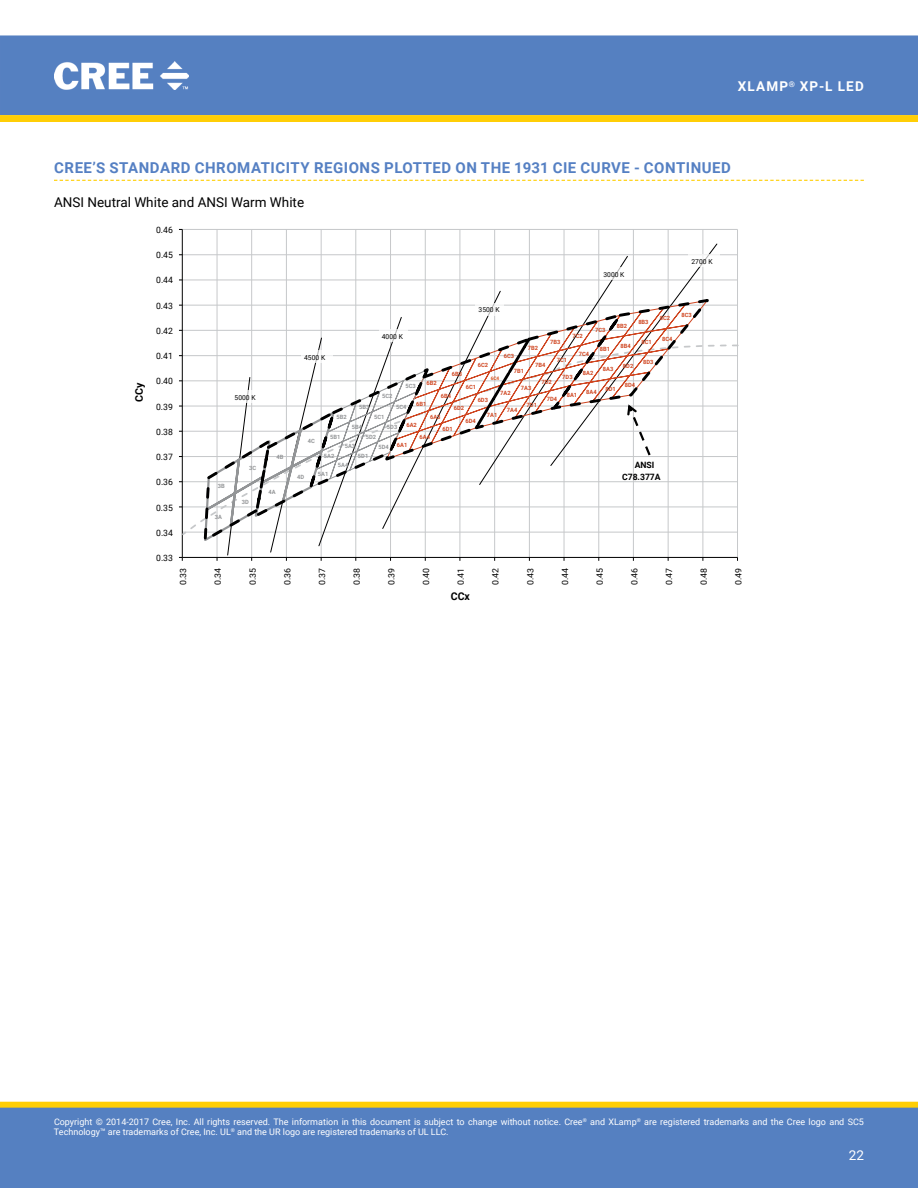
<style>
.page{position:relative;width:918px;height:1188px;background:#fff}
.page>*{position:absolute;margin:0;border:0;box-sizing:border-box;transform-origin:0 0}
.t1{font:700 15px "Roboto";letter-spacing:.035em;color:#5580c3}
.t2{font:13.5px "Roboto";color:#000}
.t3{font:700 13.5px "Roboto";letter-spacing:.085em;color:#fff}
.t4{font:13.5px "Roboto";color:#fff}
.t5{font:700 10.65px "Roboto";color:#000}
.t6{font:700 10.5px "Roboto";color:#000}
.t7{font:9px/10.8px "Roboto";color:#fff}
.t8{font:8.7px "Roboto";color:#000}
.t9{font:700 8.7px/12.3px "Roboto";color:#000}
.t10{font:8.55px "Roboto";color:#000}
.t11{font:6.75px "Roboto";letter-spacing:.005em;color:#000}
.t12{font:700 5.85px "Roboto";color:#cf4520}
.t13{font:700 5.85px "Roboto";letter-spacing:.005em;color:#939597}
.t14{font:700 4.8px "Roboto";color:#d6511d}
</style>
<div class="page">
<div style="left:0;top:35px;width:918px;height:80px;background:#5580c1"></div>
<img style="left:55px;top:62px;width:134px;height:28px">
<div style="left:1px;top:1102px;width:916px;height:6px;background:#ffce06"></div>
<div style="left:0;top:1102px;width:918px;height:6px;border:1px solid #ffce06"></div>
<div style="left:0;top:1108px;width:918px;height:80px;background:#5580c1"></div>
<svg style="left:0;top:115px;width:918px;height:7px;background:#fece08"></svg>
<svg style="left:54px;top:180px;width:810px;height:1px"></svg>
<hr style="left:182px;top:330px;width:556px;height:1px;background:#c6c8ca">
<hr style="left:182px;top:305px;width:556px;height:1px;background:#c6c8ca">
<hr style="left:182px;top:279px;width:556px;height:1px;background:#c6c8ca">
<hr style="left:182px;top:254px;width:556px;height:1px;background:#c6c8ca">
<hr style="left:182px;top:229px;width:556px;height:1px;background:#c6c8ca">
<hr style="left:217px;top:229px;width:1px;height:328px;background:#c6c8ca">
<hr style="left:251px;top:229px;width:1px;height:328px;background:#c6c8ca">
<hr style="left:286px;top:229px;width:1px;height:328px;background:#c6c8ca">
<hr style="left:321px;top:229px;width:1px;height:328px;background:#c6c8ca">
<hr style="left:355px;top:229px;width:1px;height:328px;background:#c6c8ca">
<hr style="left:390px;top:229px;width:1px;height:328px;background:#c6c8ca">
<hr style="left:425px;top:229px;width:1px;height:328px;background:#c6c8ca">
<hr style="left:459px;top:229px;width:1px;height:328px;background:#c6c8ca">
<hr style="left:494px;top:229px;width:1px;height:328px;background:#c6c8ca">
<hr style="left:529px;top:229px;width:1px;height:328px;background:#c6c8ca">
<hr style="left:564px;top:229px;width:1px;height:328px;background:#c6c8ca">
<hr style="left:598px;top:229px;width:1px;height:328px;background:#c6c8ca">
<hr style="left:633px;top:229px;width:1px;height:328px;background:#c6c8ca">
<hr style="left:668px;top:229px;width:1px;height:328px;background:#c6c8ca">
<hr style="left:702px;top:229px;width:1px;height:328px;background:#c6c8ca">
<hr style="left:737px;top:229px;width:1px;height:328px;background:#c6c8ca">
<hr style="left:182px;top:229px;width:1px;height:328px;background:#000">
<hr style="left:182px;top:557px;width:556px;height:1px;background:#000">
<svg style="left:181px;top:344px;width:558px;height:193px"></svg>
<div style="left:689px;top:254px;width:31px;height:13px;background:#fff"></div>
<svg style="left:203px;top:243px;width:515px;height:318px"></svg>
<h2 class="t3" style="left:738px;top:77px;width:127px">XLAMP<sup>®</sup> XP-L LED</h2>
<h1 class="t1" style="left:54px;top:157px;width:668px">CREE’S STANDARD CHROMATICITY REGIONS PLOTTED ON THE 1931 CIE CURVE - CONTINUED</h1>
<h2 class="t2" style="left:54px;top:192px;width:252px">ANSI Neutral White and ANSI Warm White</h2>
<p class="t6" style="left:132px;top:402px;width:21px;rotate:-90deg">CCY</p>
<p class="t8" style="left:156px;top:224px;width:18px">0.46</p>
<p class="t8" style="left:156px;top:249px;width:18px">0.45</p>
<p class="t11" style="left:692px;top:257px;width:23px">2700 K</p>
<p class="t8" style="left:156px;top:274px;width:18px">0.44</p>
<p class="t11" style="left:603px;top:270px;width:23px">3000 K</p>
<p class="t8" style="left:156px;top:300px;width:18px">0.43</p>
<p class="t8" style="left:156px;top:325px;width:18px">0.42</p>
<p class="t8" style="left:156px;top:350px;width:18px">0.41</p>
<p class="t8" style="left:156px;top:375px;width:18px">0.40</p>
<p class="t8" style="left:156px;top:400px;width:18px">0.39</p>
<p class="t8" style="left:156px;top:426px;width:18px">0.38</p>
<p class="t8" style="left:156px;top:451px;width:18px">0.37</p>
<p class="t8" style="left:156px;top:476px;width:18px">0.36</p>
<p class="t11" style="left:235px;top:392px;width:23px">5000 K</p>
<p class="t13" style="left:218px;top:481px;width:8px">3B</p>
<p class="t13" style="left:249px;top:464px;width:9px">3C</p>
<p class="t13" style="left:276px;top:453px;width:8px">4B</p>
<p class="t11" style="left:479px;top:305px;width:23px">3500 K</p>
<p class="t12" style="left:660px;top:314px;width:12px">8C2</p>
<p class="t12" style="left:638px;top:318px;width:12px">8B3</p>
<p class="t12" style="left:617px;top:321px;width:12px">8B2</p>
<p class="t12" style="left:595px;top:326px;width:12px">7C3</p>
<p class="t11" style="left:382px;top:332px;width:23px">4000 K</p>
<p class="t12" style="left:573px;top:332px;width:12px">7C2</p>
<p class="t12" style="left:662px;top:335px;width:12px">8C4</p>
<p class="t12" style="left:550px;top:338px;width:12px">7B3</p>
<p class="t12" style="left:641px;top:338px;width:12px">8C1</p>
<p class="t12" style="left:620px;top:342px;width:12px">8B4</p>
<p class="t12" style="left:528px;top:344px;width:12px">7B2</p>
<p class="t12" style="left:600px;top:345px;width:12px">8B1</p>
<p class="t12" style="left:579px;top:350px;width:12px">7C4</p>
<p class="t12" style="left:504px;top:351px;width:12px">6C3</p>
<p class="t11" style="left:304px;top:353px;width:23px">4500 K</p>
<p class="t12" style="left:557px;top:355px;width:12px">7C1</p>
<p class="t12" style="left:643px;top:358px;width:12px">8D3</p>
<p class="t12" style="left:478px;top:361px;width:12px">6C2</p>
<p class="t12" style="left:535px;top:361px;width:12px">7B4</p>
<p class="t12" style="left:623px;top:362px;width:12px">8D2</p>
<p class="t12" style="left:603px;top:365px;width:12px">8A3</p>
<p class="t12" style="left:514px;top:367px;width:12px">7B1</p>
<p class="t12" style="left:583px;top:368px;width:12px">8A2</p>
<p class="t12" style="left:452px;top:370px;width:12px">6B3</p>
<p class="t12" style="left:562px;top:373px;width:12px">7D3</p>
<p class="t14" style="left:491px;top:375px;width:10px">6C4</p>
<p class="t12" style="left:541px;top:378px;width:12px">7D2</p>
<p class="t12" style="left:426px;top:379px;width:12px">6B2</p>
<p class="t12" style="left:625px;top:381px;width:12px">8D4</p>
<p class="t13" style="left:405px;top:382px;width:12px">5C3</p>
<p class="t13" style="left:396px;top:403px;width:12px">5C4</p>
<p class="t12" style="left:466px;top:383px;width:12px">6C1</p>
<p class="t12" style="left:521px;top:384px;width:12px">7A3</p>
<p class="t12" style="left:605px;top:384px;width:12px">8D1</p>
<p class="t12" style="left:586px;top:388px;width:12px">8A4</p>
<p class="t12" style="left:500px;top:389px;width:12px">7A2</p>
<p class="t12" style="left:567px;top:391px;width:12px">8A1</p>
<p class="t12" style="left:441px;top:392px;width:12px">6B4</p>
<p class="t13" style="left:382px;top:392px;width:12px">5C2</p>
<p class="t12" style="left:547px;top:395px;width:12px">7D4</p>
<p class="t12" style="left:478px;top:396px;width:12px">6D3</p>
<p class="t12" style="left:416px;top:400px;width:12px">6B1</p>
<p class="t12" style="left:527px;top:400px;width:12px">7D1</p>
<p class="t13" style="left:359px;top:403px;width:12px">5B3</p>
<p class="t13" style="left:352px;top:423px;width:12px">5B4</p>
<p class="t12" style="left:454px;top:404px;width:12px">6D2</p>
<p class="t12" style="left:507px;top:405px;width:12px">7A4</p>
<p class="t12" style="left:487px;top:411px;width:12px">7A1</p>
<p class="t12" style="left:430px;top:413px;width:12px">6A3</p>
<p class="t13" style="left:374px;top:413px;width:12px">5C1</p>
<p class="t13" style="left:336px;top:413px;width:12px">5B2</p>
<p class="t12" style="left:465px;top:417px;width:12px">6D4</p>
<p class="t12" style="left:406px;top:421px;width:12px">6A2</p>
<p class="t13" style="left:387px;top:423px;width:12px">5D3</p>
<p class="t13" style="left:378px;top:443px;width:12px">5D4</p>
<p class="t12" style="left:397px;top:441px;width:12px">6A1</p>
<p class="t12" style="left:442px;top:425px;width:12px">6D1</p>
<p class="t13" style="left:330px;top:432px;width:12px">5B1</p>
<p class="t13" style="left:366px;top:433px;width:12px">5D2</p>
<p class="t12" style="left:420px;top:433px;width:12px">6A4</p>
<p class="t13" style="left:308px;top:436px;width:9px">4C</p>
<p class="t13" style="left:345px;top:442px;width:12px">5A3</p>
<p class="t13" style="left:338px;top:461px;width:12px">5A4</p>
<p class="t13" style="left:324px;top:451px;width:12px">5A2</p>
<p class="t13" style="left:358px;top:452px;width:12px">5D1</p>
<p class="t9" style="left:622px;top:459px;width:40px;text-indent:13px">ANSI<br>C78.377A</p>
<p class="t13" style="left:318px;top:470px;width:12px">5A1</p>
<p class="t13" style="left:297px;top:473px;width:9px">4D</p>
<p class="t12" style="left:681px;top:310px;width:12px">8C3</p>
<p class="t13" style="left:269px;top:488px;width:9px">4A</p>
<p class="t8" style="left:156px;top:501px;width:18px">0.35</p>
<p class="t13" style="left:242px;top:498px;width:9px">3D</p>
<p class="t13" style="left:215px;top:513px;width:9px">3A</p>
<p class="t8" style="left:156px;top:527px;width:18px">0.34</p>
<p class="t8" style="left:156px;top:552px;width:18px">0.33</p>
<p class="t10" style="left:177px;top:585px;width:19px;rotate:-90deg">0.33</p>
<p class="t10" style="left:212px;top:585px;width:19px;rotate:-90deg">0.34</p>
<p class="t10" style="left:247px;top:585px;width:19px;rotate:-90deg">0.35</p>
<p class="t10" style="left:281px;top:585px;width:19px;rotate:-90deg">0.36</p>
<p class="t10" style="left:316px;top:585px;width:19px;rotate:-90deg">0.37</p>
<p class="t10" style="left:351px;top:585px;width:19px;rotate:-90deg">0.38</p>
<p class="t10" style="left:386px;top:585px;width:19px;rotate:-90deg">0.39</p>
<p class="t10" style="left:420px;top:585px;width:19px;rotate:-90deg">0.40</p>
<p class="t10" style="left:455px;top:585px;width:19px;rotate:-90deg">0.41</p>
<p class="t10" style="left:490px;top:585px;width:19px;rotate:-90deg">0.42</p>
<p class="t10" style="left:524px;top:585px;width:19px;rotate:-90deg">0.43</p>
<p class="t10" style="left:559px;top:585px;width:19px;rotate:-90deg">0.44</p>
<p class="t10" style="left:594px;top:585px;width:19px;rotate:-90deg">0.45</p>
<p class="t10" style="left:628px;top:585px;width:19px;rotate:-90deg">0.46</p>
<p class="t10" style="left:663px;top:585px;width:19px;rotate:-90deg">0.47</p>
<p class="t10" style="left:698px;top:585px;width:19px;rotate:-90deg">0.48</p>
<p class="t10" style="left:733px;top:585px;width:19px;rotate:-90deg">0.49</p>
<p class="t5" style="left:451px;top:589px;width:21px">CCX</p>
<p class="t7" style="left:54px;top:1116px;width:811px">Copyright © 2014-2017 Cree, Inc. All rights reserved. The information in this document is subject to change without notice. Cree<sup>®</sup> and XLamp<sup>®</sup> are registered trademarks and the Cree logo and SC5<br>Technology™ are trademarks of Cree, Inc. UL<sup>®</sup> and the UR logo are registered trademarks of UL LLC.</p>
<h2 class="t4" style="left:849px;top:1145px;width:17px">22</h2>
</div>
